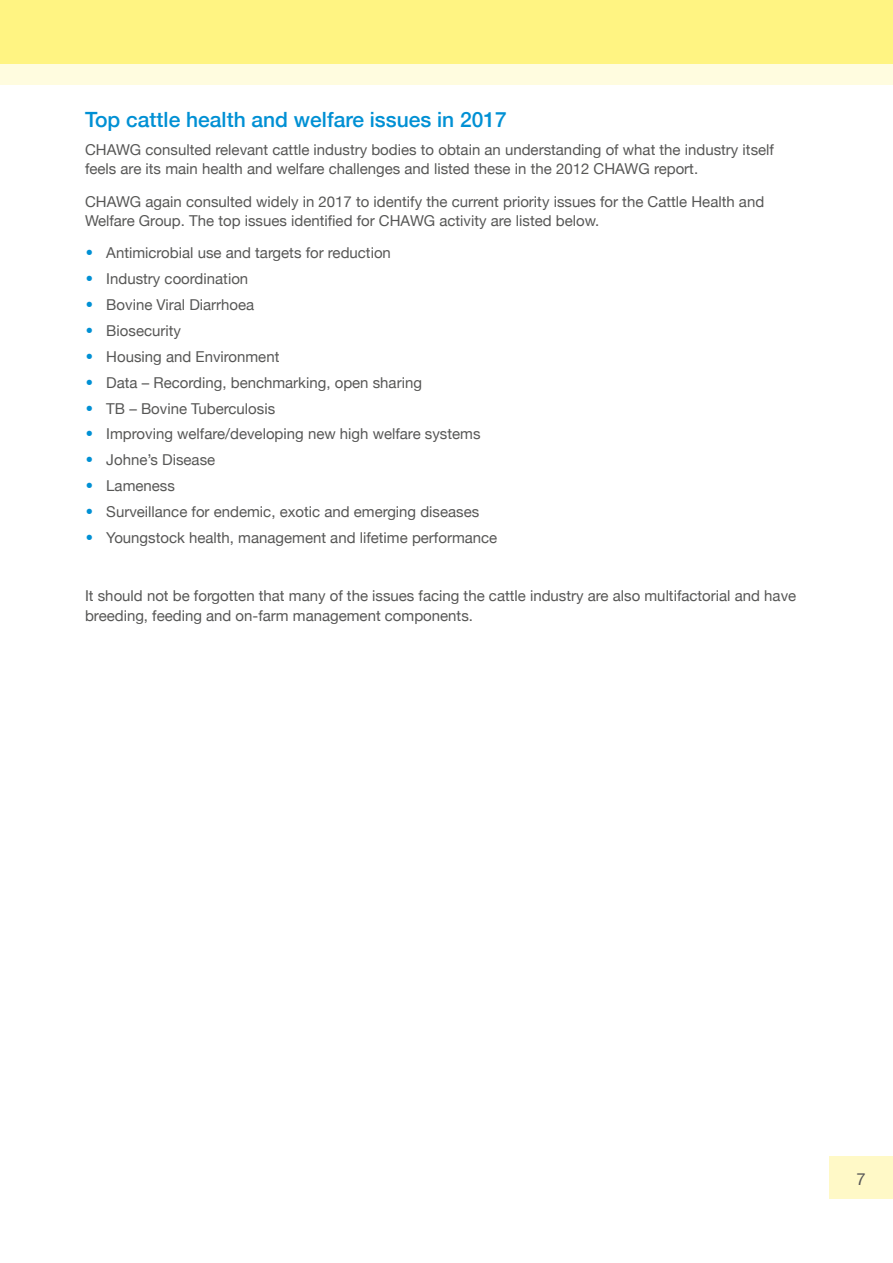
<style>
.page{position:relative;width:893px;height:1263px;background:#fff}
.page>*{position:absolute;margin:0;border:0;box-sizing:border-box;transform-origin:0 0}
.CHAWG_HEADING_1{font:500 21px "Helvetica Neue";color:#0090d4}
.t1{font:16.5px "Helvetica Neue";color:#575756}
.CHAWG_MAIN_BODY{font:15px/19.5px "Helvetica Neue";color:#575756}
.s1{font-weight:700;font-size:24px;color:#0090d4}
</style>
<div class="page">
<div style="left:0;top:64px;width:893px;height:21px;background:#fffcdf"></div>
<div style="left:0;top:0;width:893px;height:64px;background:#fff482"></div>
<div style="left:829px;top:1157px;width:64px;height:42px;background:#fff9c7"></div>
<p class="CHAWG_HEADING_1" style="left:85px;top:102px;width:423px">Top cattle health and welfare issues in 2017</p>
<p class="CHAWG_MAIN_BODY" style="left:85px;top:141px;width:690px">CHAWG consulted relevant cattle industry bodies to obtain an understanding of what the industry itself feels are its main health and welfare challenges and listed these in the 2012 CHAWG report.</p>
<p class="CHAWG_MAIN_BODY" style="left:85px;top:192px;width:681px">CHAWG again consulted widely in 2017 to identify the current priority issues for the Cattle Health and<br>Welfare Group. The top issues identified for CHAWG activity are listed below.</p>
<p class="CHAWG_MAIN_BODY" style="left:85px;top:244px;width:307px"><span class="s1">•</span> Antimicrobial use and targets for reduction</p>
<p class="CHAWG_MAIN_BODY" style="left:85px;top:270px;width:165px"><span class="s1">•</span> Industry coordination</p>
<p class="CHAWG_MAIN_BODY" style="left:85px;top:296px;width:171px"><span class="s1">•</span> Bovine Viral Diarrhoea</p>
<p class="CHAWG_MAIN_BODY" style="left:85px;top:322px;width:97px"><span class="s1">•</span> Biosecurity</p>
<p class="CHAWG_MAIN_BODY" style="left:85px;top:348px;width:196px"><span class="s1">•</span> Housing and Environment</p>
<p class="CHAWG_MAIN_BODY" style="left:85px;top:373px;width:338px"><span class="s1">•</span> Data – Recording, benchmarking, open sharing</p>
<p class="CHAWG_MAIN_BODY" style="left:85px;top:399px;width:192px"><span class="s1">•</span> TB – Bovine Tuberculosis</p>
<p class="CHAWG_MAIN_BODY" style="left:85px;top:425px;width:397px"><span class="s1">•</span> Improving welfare/developing new high welfare systems</p>
<p class="CHAWG_MAIN_BODY" style="left:85px;top:451px;width:132px"><span class="s1">•</span> Johne’s Disease</p>
<p class="CHAWG_MAIN_BODY" style="left:85px;top:477px;width:91px"><span class="s1">•</span> Lameness</p>
<p class="CHAWG_MAIN_BODY" style="left:85px;top:503px;width:396px"><span class="s1">•</span> Surveillance for endemic, exotic and emerging diseases</p>
<p class="CHAWG_MAIN_BODY" style="left:85px;top:529px;width:414px"><span class="s1">•</span> Youngstock health, management and lifetime performance</p>
<p class="CHAWG_MAIN_BODY" style="left:85px;top:587px;width:713px">It should not be forgotten that many of the issues facing the cattle industry are also multifactorial and have breeding, feeding and on-farm management components.</p>
<p class="t1" style="left:856px;top:1167px;width:11px">7</p>
</div>
